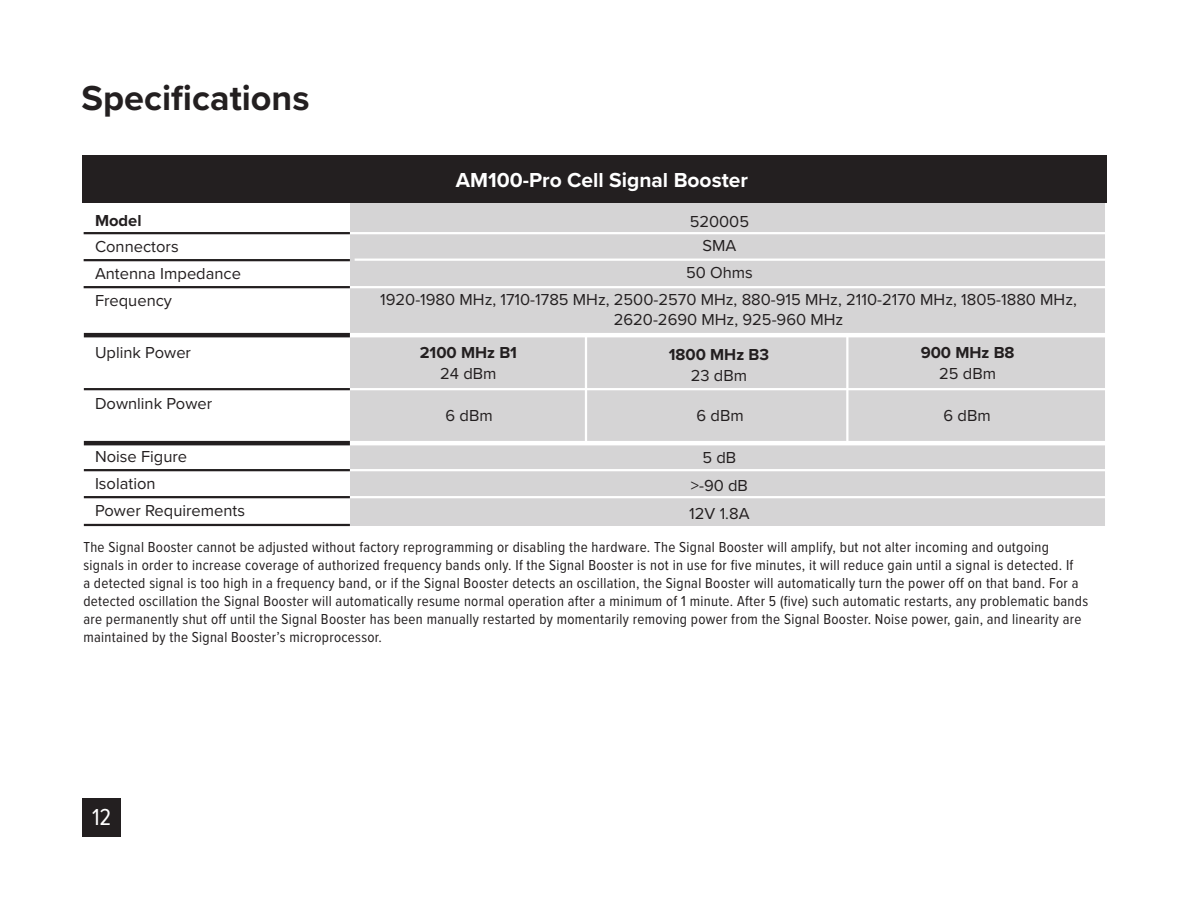
<style>
.page{position:relative;width:1188px;height:918px;background:#fff}
.page>*{position:absolute;margin:0;border:0;box-sizing:border-box;transform-origin:0 0}
.t1{font:700 36px "Proxima Nova";color:#231f20}
.t2{font:24px "Proxima Nova Cond";color:#fff}
.t3{font:700 21px "Proxima Nova";color:#fff}
.t4{font:16.5px/19.8px "Proxima Nova";color:#231f20;text-align:center}
.t5{font:700 16.5px "Proxima Nova";color:#231f20}
.t6{font:15px/18px "Proxima Nova Cond";letter-spacing:.02em;color:#231f20}
</style>
<div class="page">
<div style="left:82px;top:798px;width:39px;height:39px;background:#231f20"></div>
<div style="left:350px;top:163px;width:755px;height:363px;background:#d5d4d5"></div>
<hr style="left:846px;top:335px;width:2px;height:108px;background:#fff">
<hr style="left:585px;top:335px;width:2px;height:108px;background:#fff">
<hr style="left:349px;top:232px;width:758px;height:2px;background:#fff">
<hr style="left:84px;top:232px;width:266px;height:2px;background:#231f20">
<hr style="left:355px;top:259px;width:757px;height:2px;background:#fff">
<hr style="left:84px;top:259px;width:266px;height:2px;background:#231f20">
<hr style="left:349px;top:286px;width:758px;height:2px;background:#fff">
<hr style="left:84px;top:286px;width:266px;height:2px;background:#231f20">
<hr style="left:350px;top:333px;width:757px;height:4px;background:#fff">
<hr style="left:84px;top:333px;width:266px;height:4px;background:#231f20">
<hr style="left:350px;top:388px;width:757px;height:2px;background:#fff">
<hr style="left:84px;top:388px;width:266px;height:2px;background:#231f20">
<hr style="left:350px;top:441px;width:757px;height:4px;background:#fff">
<hr style="left:84px;top:441px;width:266px;height:4px;background:#231f20">
<hr style="left:350px;top:469px;width:757px;height:2px;background:#fff">
<hr style="left:84px;top:469px;width:266px;height:2px;background:#231f20">
<hr style="left:350px;top:496px;width:757px;height:2px;background:#fff">
<hr style="left:84px;top:496px;width:266px;height:2px;background:#231f20">
<hr style="left:84px;top:524px;width:266px;height:2px;background:#231f20">
<div style="left:82px;top:155px;width:1024px;height:48px;background:#231f20"></div>
<p class="t1" style="left:82px;top:71px;width:229px">Specifications</p>
<p class="t5" style="left:95px;top:208px;width:48px">Model</p>
<p class="t4" style="left:95px;top:236px;width:85px">Connectors</p>
<p class="t4" style="left:95px;top:263px;width:147px">Antenna Impedance</p>
<p class="t4" style="left:95px;top:290px;width:79px">Frequency</p>
<p class="t4" style="left:95px;top:342px;width:98px">Uplink Power</p>
<p class="t4" style="left:95px;top:393px;width:119px">Downlink Power</p>
<p class="t4" style="left:95px;top:446px;width:94px">Noise Figure</p>
<p class="t4" style="left:95px;top:473px;width:62px">Isolation</p>
<p class="t4" style="left:95px;top:500px;width:152px">Power Requirements</p>
<p class="t3" style="left:456px;top:164px;width:294px">AM100-Pro Cell Signal Booster</p>
<p class="t4" style="left:690px;top:211px;width:61px">520005</p>
<p class="t4" style="left:702px;top:235px;width:35px">SMA</p>
<p class="t4" style="left:686px;top:262px;width:68px">50 Ohms</p>
<p class="t4" style="left:380px;top:289px;width:698px">1920-1980 MHz, 1710-1785 MHz, 2500-2570 MHz, 880-915 MHz, 2110-2170 MHz, 1805-1880 MHz,<br>2620-2690 MHz, 925-960 MHz</p>
<p class="t5" style="left:420px;top:340px;width:99px">2100 MHz B1</p>
<p class="t4" style="left:440px;top:362px;width:58px">24 dBm</p>
<p class="t5" style="left:921px;top:340px;width:95px">900 MHz B8</p>
<p class="t4" style="left:939px;top:362px;width:58px">25 dBm</p>
<p class="t5" style="left:669px;top:342px;width:102px">1800 MHz B3</p>
<p class="t4" style="left:691px;top:365px;width:58px">23 dBm</p>
<p class="t4" style="left:446px;top:405px;width:49px">6 dBm</p>
<p class="t4" style="left:697px;top:405px;width:49px">6 dBm</p>
<p class="t4" style="left:944px;top:405px;width:49px">6 dBm</p>
<p class="t4" style="left:702px;top:447px;width:35px">5 dB</p>
<p class="t4" style="left:691px;top:475px;width:59px">&gt;-90 dB</p>
<p class="t4" style="left:689px;top:503px;width:62px">12V 1.8A</p>
<p class="t6" style="left:83px;top:537px;width:1006px">The Signal Booster cannot be adjusted without factory reprogramming or disabling the hardware. The Signal Booster will amplify, but not alter incoming and outgoing signals in order to increase coverage of authorized frequency bands only. If the Signal Booster is not in use for five minutes, it will reduce gain until a signal is detected. If<br>a detected signal is too high in a frequency band, or if the Signal Booster detects an oscillation, the Signal Booster will automatically turn the power off on that band. For a detected oscillation the Signal Booster will automatically resume normal operation after a minimum of 1 minute. After 5 (five) such automatic restarts, any problematic bands are permanently shut off until the Signal Booster has been manually restarted by momentarily removing power from the Signal Booster. Noise power, gain, and linearity are maintained by the Signal Booster’s microprocessor.</p>
<h2 class="t2" style="left:92px;top:799px;width:21px">12</h2>
</div>
